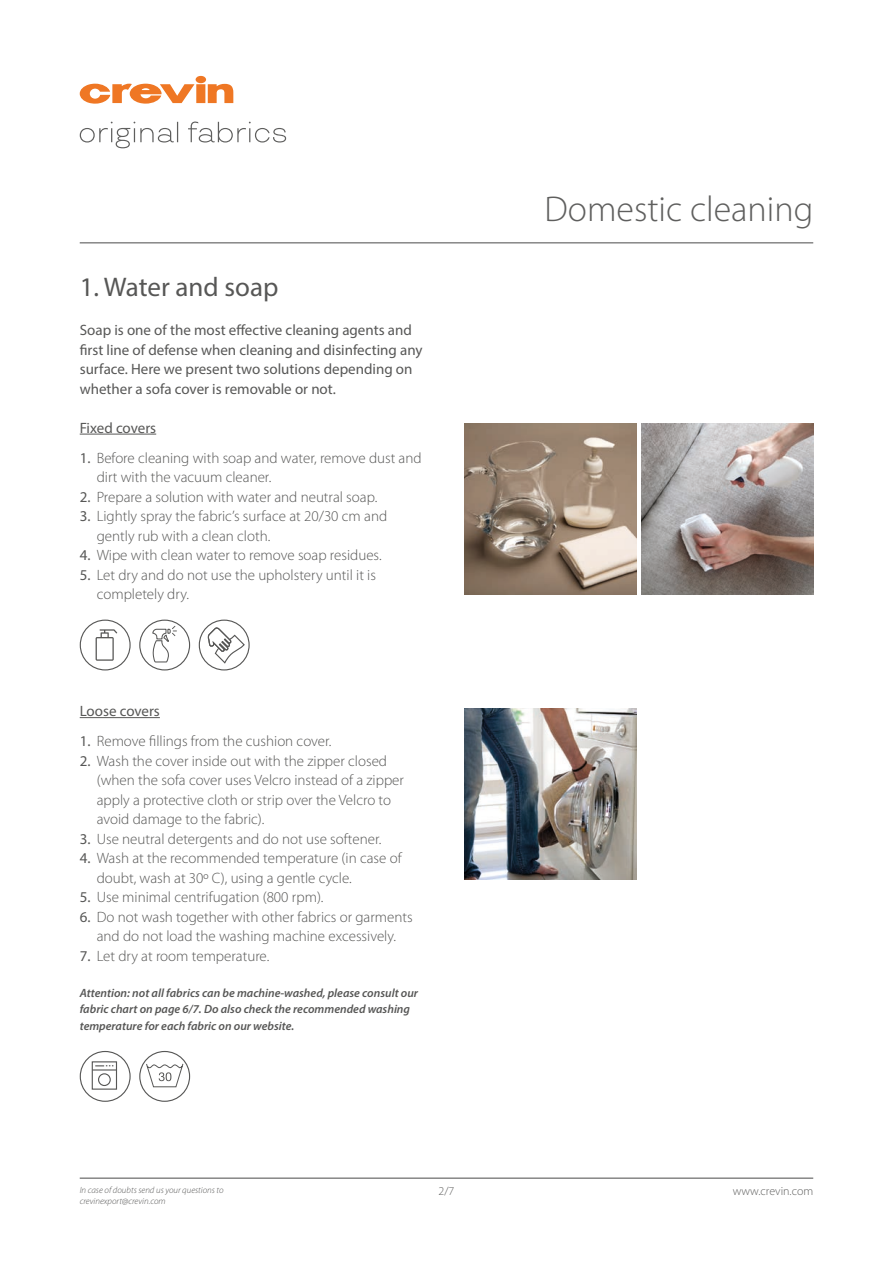
<style>
.page{position:relative;width:893px;height:1263px;background:#fff}
.page>*{position:absolute;margin:0;border:0;box-sizing:border-box;transform-origin:0 0}
.t1{font:300 36px "Myriad Pro";color:#5f5f5e}
.t2{font:27px "Myriad Pro";color:#575756}
.t3{font:300 15px/19.5px "Myriad Pro";color:#575756}
.t4{font:15px/19.5px "Myriad Pro";color:#575756}
.t5{font:italic 600 12px/16.5px "Myriad Pro";color:#575756}
.t6{font:300 12px "Myriad Pro";color:#5f5f5e}
.t7{font:italic 300 9px/10.8px "Myriad Pro";color:#575756}
.s1{font-weight:400}
</style>
<div class="page">
<hr style="left:80px;top:243px;width:733px;height:1px;background:#4b4b4a">
<hr style="left:80px;top:1178px;width:733px;height:1px;background:#4b4b4a">
<hr style="left:80px;top:434px;width:76px;height:1px;background:#575756">
<hr style="left:80px;top:717px;width:80px;height:1px;background:#575756">
<svg style="left:80px;top:76px;width:153px;height:28px"></svg>
<svg style="left:80px;top:122px;width:206px;height:26px"></svg>
<img style="left:465px;top:423px;width:171px;height:172px">
<img style="left:465px;top:708px;width:171px;height:171px">
<img style="left:642px;top:423px;width:171px;height:172px">
<div style="left:92px;top:1061px;width:25px;height:29px;background:#fff;border:1px solid #575756"></div>
<svg style="left:91px;top:1065px;width:27px;height:22px"></svg>
<div style="left:80px;top:1051px;width:51px;height:51px;border:1px solid #575756;border-radius:50%"></div>
<svg style="left:146px;top:1063px;width:38px;height:25px"></svg>
<div style="left:139px;top:1051px;width:51px;height:51px;border:1px solid #575756;border-radius:50%"></div>
<div style="left:139px;top:620px;width:51px;height:50px;border:1px solid #575756;border-radius:50%"></div>
<svg style="left:207px;top:628px;width:39px;height:37px"></svg>
<div style="left:199px;top:620px;width:51px;height:50px;border:1px solid #575756;border-radius:50%"></div>
<div style="left:80px;top:620px;width:51px;height:50px;border:1px solid #575756;border-radius:50%"></div>
<svg style="left:96px;top:629px;width:21px;height:32px"></svg>
<svg style="left:152px;top:619px;width:25px;height:44px"></svg>
<p class="t2" style="left:80px;top:270px;width:200px">1. Water and soap</p>
<p class="t4" style="left:80px;top:320px;width:344px">Soap is one of the most effective cleaning agents and first line of defense when cleaning and disinfecting any surface. Here we present two solutions depending on whether a sofa cover is removable or not.</p>
<p class="t4" style="left:80px;top:418px;width:78px">Fixed covers</p>
<p class="t3" style="left:97px;top:448px;width:326px;text-indent:-17px"><span class="s1">1.</span> Before cleaning with soap and water, remove dust and dirt with the vacuum cleaner.</p>
<p class="t3" style="left:80px;top:487px;width:299px"><span class="s1">2.</span> Prepare a solution with water and neutral soap.</p>
<p class="t3" style="left:97px;top:506px;width:292px;text-indent:-17px"><span class="s1">3.</span> Lightly spray the fabric’s surface at 20/30 cm and gently rub with a clean cloth.</p>
<p class="t3" style="left:80px;top:545px;width:303px"><span class="s1">4.</span> Wipe with clean water to remove soap residues.</p>
<p class="t3" style="left:97px;top:565px;width:281px;text-indent:-17px"><span class="s1">5.</span> Let dry and do not use the upholstery until it is completely dry.</p>
<p class="t4" style="left:80px;top:701px;width:82px">Loose covers</p>
<p class="t3" style="left:80px;top:731px;width:253px"><span class="s1">1.</span> Remove fillings from the cushion cover.</p>
<p class="t3" style="left:97px;top:751px;width:309px;text-indent:-17px"><span class="s1">2.</span> Wash the cover inside out with the zipper closed (when the sofa cover uses Velcro instead of a zipper apply a protective cloth or strip over the Velcro to avoid damage to the fabric).</p>
<p class="t3" style="left:80px;top:829px;width:303px"><span class="s1">3.</span> Use neutral detergents and do not use softener.</p>
<p class="t3" style="left:97px;top:848px;width:306px;text-indent:-17px"><span class="s1">4.</span> Wash at the recommended temperature (in case of doubt, wash at 30º C), using a gentle cycle.</p>
<p class="t3" style="left:80px;top:887px;width:245px"><span class="s1">5.</span> Use minimal centrifugation (800 rpm).</p>
<p class="t3" style="left:80px;top:907px;width:335px;text-align:center"><span class="s1">6.</span> Do not wash together with other fabrics or garments and do not load the washing machine excessively.</p>
<p class="t3" style="left:80px;top:946px;width:191px"><span class="s1">7.</span> Let dry at room temperature.</p>
<p class="t5" style="left:80px;top:984px;width:340px">Attention: not all fabrics can be machine-washed, please consult our fabric chart on page 6/7. Do also check the recommended washing temperature for each fabric on our website.</p>
<p class="t1" style="left:544px;top:188px;width:270px">Domestic cleaning</p>
<p class="t7" style="left:80px;top:1185px;width:145px">In case of doubts send us your questions to crevinexport@crevin.com</p>
<p class="t6" style="left:438px;top:1184px;width:17px">2/7</p>
<p class="t6" style="left:733px;top:1184px;width:82px">www.crevin.com</p>
</div>
